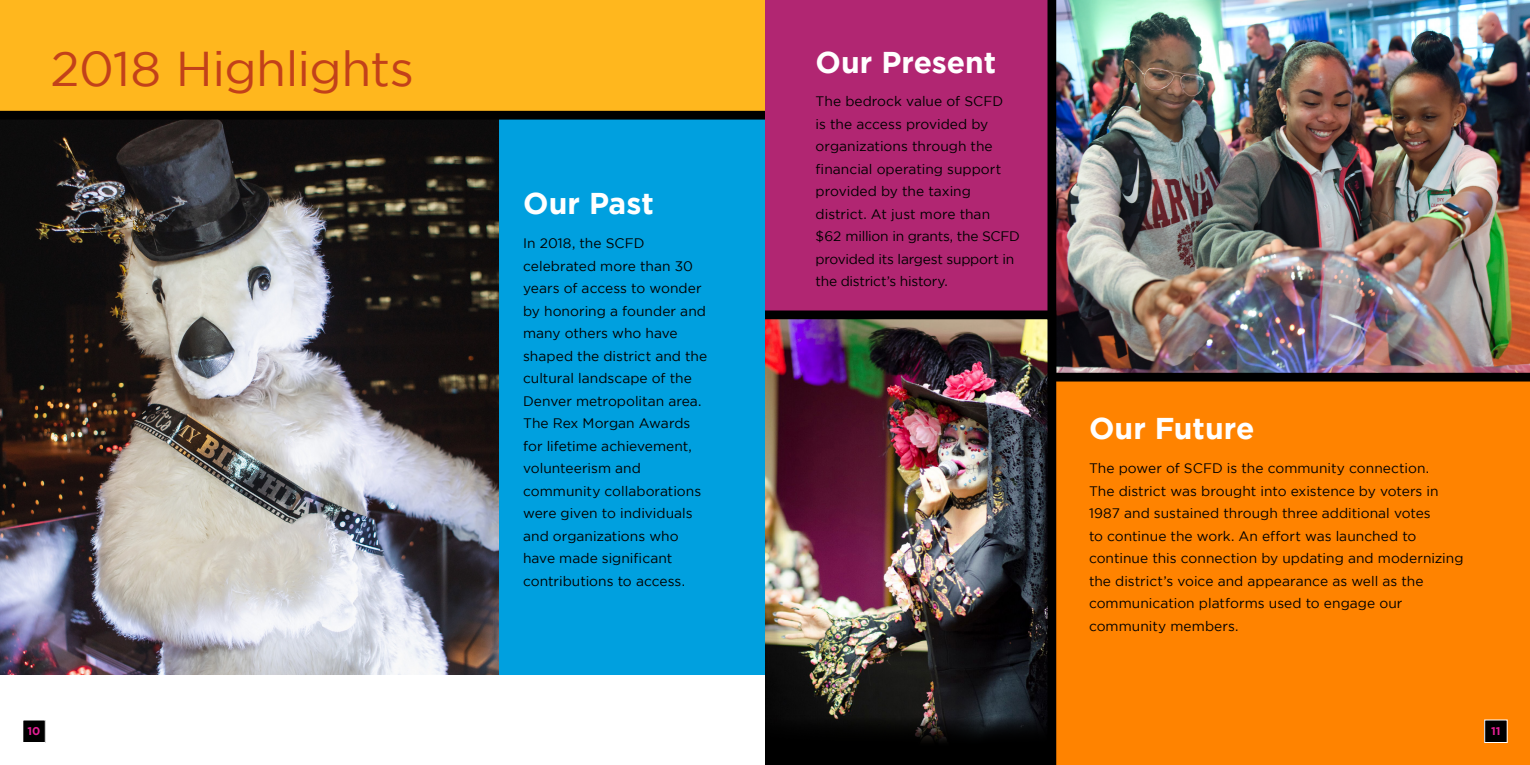
<style>
.page{position:relative;width:1530px;height:765px;background:#fff}
.page>*{position:absolute;margin:0;border:0;box-sizing:border-box;transform-origin:0 0}
.t1{font:48.75px "Gotham";letter-spacing:-.015em;color:#c2411a}
.t2{font:700 30px "Gotham";color:#fff}
.t3{font:13.75px/22.5px "Gotham";color:#000}
.t4{font:700 11.25px "Gotham";color:#e11f93}
</style>
<div class="page">
<div style="left:0;top:0;width:766px;height:115px;background:#ffb71e"></div>
<div style="left:498px;top:115px;width:267px;height:560px;background:#00a0df"></div>
<img style="left:0;top:120px;width:499px;height:555px">
<div style="left:0;top:111px;width:765px;height:9px;background:#000"></div>
<div style="left:765px;top:0;width:287px;height:342px;background:#b12672"></div>
<div style="left:1052px;top:376px;width:478px;height:389px;background:#ff8300"></div>
<img style="left:1048px;top:0;width:482px;height:382px">
<img style="left:765px;top:311px;width:291px;height:454px">
<div style="left:23px;top:720px;width:22px;height:22px;background:#000"></div>
<div style="left:22px;top:720px;width:24px;height:23px;border:1px solid #fff"></div>
<div style="left:1485px;top:720px;width:22px;height:22px;background:#000"></div>
<div style="left:1484px;top:720px;width:24px;height:23px;border:1px solid #fff"></div>
<h1 class="t1" style="left:51px;top:42px;width:365px">2018 Highlights</h1>
<h2 class="t2" style="left:523px;top:187px;width:132px">Our Past</h2>
<p class="t3" style="left:523px;top:232px;width:186px">In 2018, the SCFD celebrated more than 30 years of access to wonder by honoring a founder and many others who have shaped the district and the cultural landscape of the<br>Denver metropolitan area.<br>The Rex Morgan Awards for lifetime achievement, volunteerism and community collaborations were given to individuals and organizations who have made significant contributions to access.</p>
<h2 class="t2" style="left:816px;top:45px;width:182px">Our Present</h2>
<p class="t3" style="left:816px;top:90px;width:206px">The bedrock value of SCFD<br>is the access provided by organizations through the financial operating support provided by the taxing district. At just more than<br>$62 million in grants, the SCFD provided its largest support in the district’s history.</p>
<h2 class="t2" style="left:1089px;top:412px;width:167px">Our Future</h2>
<p class="t3" style="left:1089px;top:457px;width:376px">The power of SCFD is the community connection.<br>The district was brought into existence by voters in 1987 and sustained through three additional votes<br>to continue the work. An effort was launched to continue this connection by updating and modernizing the district’s voice and appearance as well as the communication platforms used to engage our community members.</p>
<p class="t4" style="left:28px;top:725px;width:14px">10</p>
<p class="t4" style="left:1491px;top:725px;width:11px">11</p>
</div>
